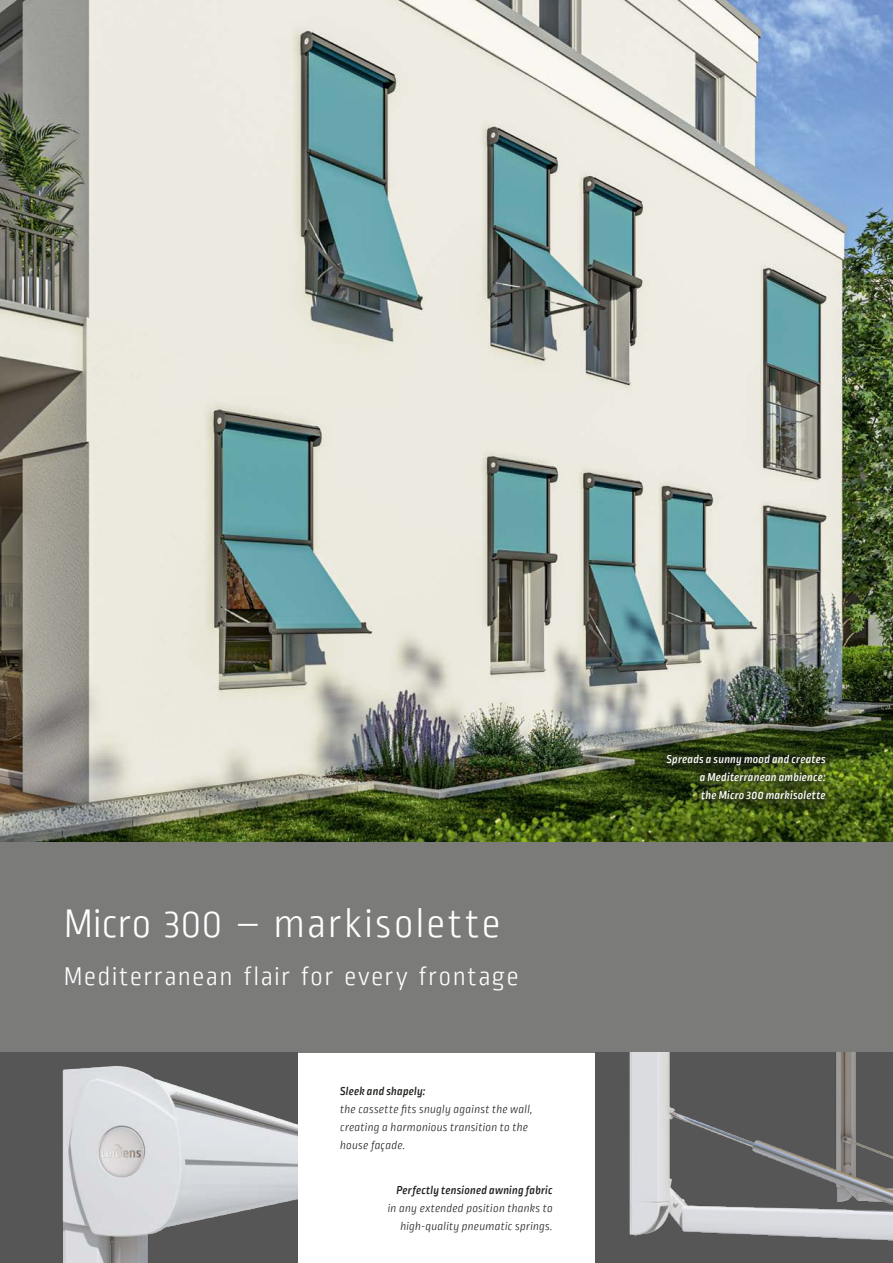
<style>
.page{position:relative;width:893px;height:1263px;background:#fff}
.page>*{position:absolute;margin:0;border:0;box-sizing:border-box;transform-origin:0 0}
.t1{font:300 42px "Ropa Sans PTT";letter-spacing:.04em;color:#fff}
.t2{font:300 27px "Ropa Sans PTT";letter-spacing:.05em;color:#fff}
.t3{font:italic 300 12px/18px "Ropa Sans PTT";letter-spacing:.02em;color:#1a1a18}
.t4{font:italic 500 12px/18px "Ropa Sans PTT";letter-spacing:.015em;color:#fff;text-align:justify}
.t5{font:italic 500 12px "Ropa Sans PTT";letter-spacing:.015em;color:#1a1a18}
</style>
<div class="page">
<div style="left:0;top:842px;width:893px;height:210px;background:#7b7b7a"></div>
<img style="left:0;top:0;width:893px;height:842px">
<img style="left:595px;top:1052px;width:298px;height:211px">
<div style="left:0;top:1052px;width:298px;height:211px;background:#565656"></div>
<img style="left:62px;top:1066px;width:236px;height:197px">
<div style="left:656px;top:744px;width:181px;height:67px;background:#1a1a18;opacity:.75"></div>
<h1 class="t1" style="left:64px;top:906px;width:438px">Micro 300 – markisolette</h1>
<h2 class="t2" style="left:64px;top:965px;width:456px">Mediterranean flair for every frontage</h2>
<p class="t5" style="left:340px;top:1087px;width:87px">Sleek and shapely:</p>
<p class="t3" style="left:340px;top:1101px;width:194px">the cassette fits snugly against the wall, creating a harmonious transition to the house façade.</p>
<p class="t5" style="left:396px;top:1185px;width:158px">Perfectly tensioned awning fabric</p>
<p class="t3" style="left:388px;top:1199px;width:166px;text-align:right">in any extended position thanks to high-quality pneumatic springs.</p>
<p class="t4" style="left:700px;top:751px;width:128px;text-indent:-33px">Spreads a sunny mood and creates a Mediterranean ambience: the Micro 300 markisolette</p>
</div>
